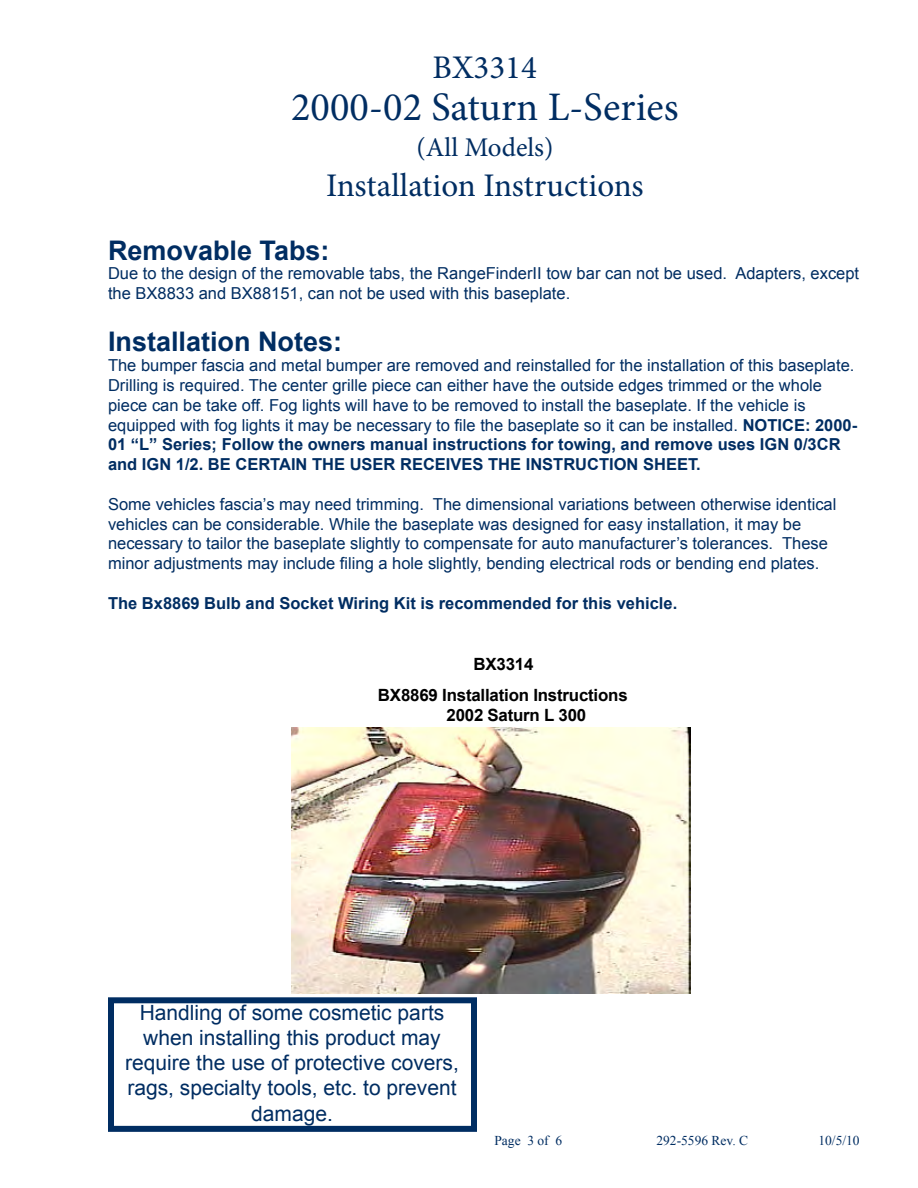
<style>
.page{position:relative;width:918px;height:1188px;background:#fff}
.page>*{position:absolute;margin:0;border:0;box-sizing:border-box;transform-origin:0 0}
.t1{font:40.5px "Minion Pro";color:#002d62}
.t2{font:33px "Minion Pro";color:#002d62}
.t3{font:700 27px "Arial";color:#002d62}
.t4{font:27px "Minion Pro";color:#002d62}
.t5{font:21px/25.2px "Arial";color:#002d62;text-align:center}
.t6{font:700 16.8px/30.3px "Arial";letter-spacing:-.01em;color:#000;text-align:center}
.t7{font:16.5px/19.8px "Arial";color:#002d62}
.t8{font:700 16.5px "Arial";color:#002d62}
.t9{font:13.5px "Times New Roman";color:#002d62}
.s1{font-weight:700}
</style>
<div class="page">
<img style="left:291px;top:728px;width:400px;height:265px">
<div style="left:108px;top:997px;width:369px;height:135px;border:6px solid #002d62"></div>
<h2 class="t2" style="left:433px;top:45px;width:106px">BX3314</h2>
<h1 class="t1" style="left:291px;top:80px;width:389px">2000-02 Saturn L-Series</h1>
<h3 class="t4" style="left:416px;top:129px;width:138px">(All Models)</h3>
<h2 class="t2" style="left:326px;top:163px;width:319px">Installation Instructions</h2>
<h3 class="t3" style="left:108px;top:232px;width:223px">Removable Tabs:</h3>
<p class="t7" style="left:108px;top:264px;width:753px">Due to the design of the removable tabs, the RangeFinderII tow bar can not be used. Adapters, except the BX8833 and BX88151, can not be used with this baseplate.</p>
<h3 class="t3" style="left:108px;top:324px;width:236px">Installation Notes:</h3>
<p class="t7" style="left:108px;top:356px;width:751px">The bumper fascia and metal bumper are removed and reinstalled for the installation of this baseplate.<br>Drilling is required. The center grille piece can either have the outside edges trimmed or the whole piece can be take off. Fog lights will have to be removed to install the baseplate. If the vehicle is equipped with fog lights it may be necessary to file the baseplate so it can be installed. <span class="s1">NOTICE: 2000- 01 “L” Series; Follow the owners manual instructions for towing, and remove uses IGN 0/3CR and IGN 1/2. BE CERTAIN THE USER RECEIVES THE INSTRUCTION SHEET.</span></p>
<p class="t7" style="left:108px;top:494px;width:730px">Some vehicles fascia’s may need trimming. The dimensional variations between otherwise identical vehicles can be considerable. While the baseplate was designed for easy installation, it may be necessary to tailor the baseplate slightly to compensate for auto manufacturer’s tolerances. These minor adjustments may include filing a hole slightly, bending electrical rods or bending end plates.</p>
<p class="t8" style="left:108px;top:592px;width:571px">The Bx8869 Bulb and Socket Wiring Kit is recommended for this vehicle.</p>
<p class="t6" style="left:378px;top:650px;width:251px">BX3314<br>BX8869 Installation Instructions</p>
<p class="t6" style="left:447px;top:700px;width:141px">2002 Saturn L 300</p>
<p class="t5" style="left:125px;top:1000px;width:335px">Handling of some cosmetic parts when installing this product may require the use of protective covers, rags, specialty tools, etc. to prevent damage.</p>
<p class="t9" style="left:494px;top:1131px;width:69px">Page 3 of 6</p>
<p class="t9" style="left:656px;top:1131px;width:93px">292-5596 Rev. C</p>
<p class="t9" style="left:818px;top:1131px;width:43px">10/5/10</p>
</div>
